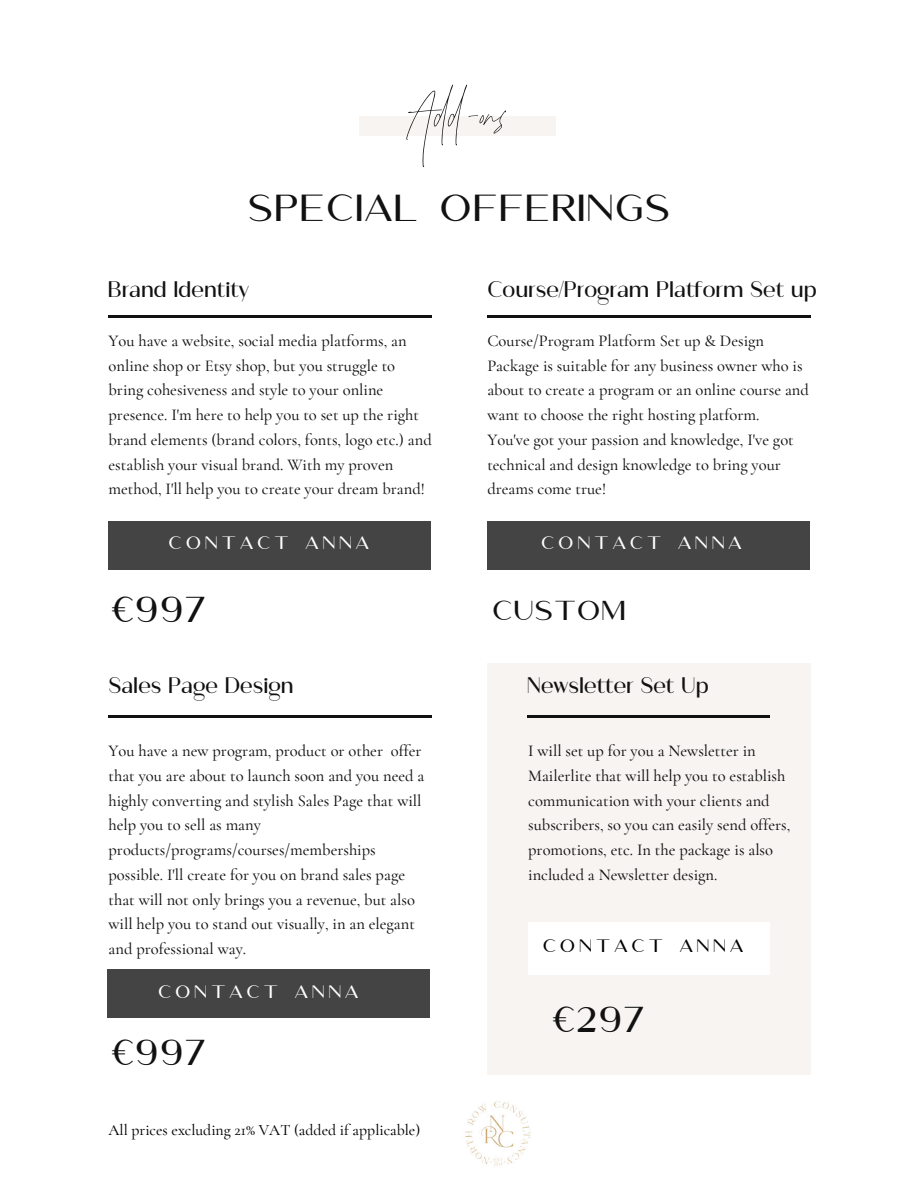
<style>
.page{position:relative;width:918px;height:1188px;background:#fff}
.page>*{position:absolute;margin:0;border:0;box-sizing:border-box;transform-origin:0 0}
.t1{font:69px "Amoret Script Alt";color:#111}
.t2{font:33px "Amoret Sans";color:#111}
.t3{font:31.5px "Amoret Sans";color:#111}
.t4{font:24px "Amoret Sans";color:#111}
.t5{font:500 22.5px "Ravensara Sans";color:#111}
.t6{font:500 16.5px/24.8px "Cormorant Garamond";color:#111}
.t7{font:500 15.75px "Cormorant Garamond";color:#000}
.t8{font:15.75px "Amoret Sans";letter-spacing:.2em;color:#fff}
.t9{font:15.75px "Amoret Sans";letter-spacing:.2em;color:#000}
</style>
<div class="page">
<div style="left:487px;top:663px;width:324px;height:412px;background:#f7f4f2"></div>
<div style="left:360px;top:116px;width:196px;height:20px;background:#f7f4f2"></div>
<hr style="left:108px;top:316px;width:323px;height:2px;background:#111">
<div style="left:108px;top:521px;width:322px;height:48px;background:#444"></div>
<hr style="left:487px;top:316px;width:324px;height:2px;background:#111">
<div style="left:487px;top:521px;width:322px;height:48px;background:#444"></div>
<hr style="left:108px;top:715px;width:323px;height:2px;background:#111">
<div style="left:107px;top:969px;width:323px;height:48px;background:#444"></div>
<hr style="left:527px;top:715px;width:242px;height:2px;background:#111">
<div style="left:528px;top:922px;width:242px;height:52px;background:#fff"></div>
<img style="left:465px;top:1101px;width:65px;height:65px">
<h1 class="t1" style="left:410px;top:73px;width:100px">Add-ons</h1>
<h2 class="t2" style="left:247px;top:189px;width:425px">SPECIAL OFFERINGS</h2>
<h3 class="t5" style="left:108px;top:276px;width:143px">Brand Identity</h3>
<p class="t6" style="left:109px;top:328px;width:325px">You have a website, social media platforms, an online shop or Etsy shop, but you struggle to bring cohesiveness and style to your online presence. I'm here to help you to set up the right brand elements (brand colors, fonts, logo etc.) and establish your visual brand. With my proven method, I'll help you to create your dream brand!</p>
<p class="t8" style="left:168px;top:533px;width:202px">CONTACT ANNA</p>
<h3 class="t3" style="left:112px;top:591px;width:96px">€997</h3>
<h3 class="t5" style="left:109px;top:671px;width:187px">Sales Page Design</h3>
<p class="t6" style="left:109px;top:739px;width:317px">You have a new program, product or other offer that you are about to launch soon and you need a highly converting and stylish Sales Page that will help you to sell as many products/programs/courses/memberships possible. I'll create for you on brand sales page that will not only brings you a revenue, but also will help you to stand out visually, in an elegant and professional way.</p>
<p class="t8" style="left:158px;top:983px;width:202px">CONTACT ANNA</p>
<h3 class="t3" style="left:112px;top:1034px;width:96px">€997</h3>
<p class="t7" style="left:109px;top:1121px;width:313px">All prices excluding 21% VAT (added if applicable)</p>
<h3 class="t5" style="left:487px;top:276px;width:331px">Course/Program Platform Set up</h3>
<p class="t6" style="left:487px;top:328px;width:323px">Course/Program Platform Set up &amp; Design Package is suitable for any business owner who is about to create a program or an online course and want to choose the right hosting platform.<br>You've got your passion and knowledge, I've got technical and design knowledge to bring your dreams come true!</p>
<p class="t8" style="left:541px;top:533px;width:202px">CONTACT ANNA</p>
<h3 class="t4" style="left:492px;top:596px;width:136px">CUSTOM</h3>
<h3 class="t5" style="left:527px;top:671px;width:183px">Newsletter Set Up</h3>
<p class="t6" style="left:528px;top:739px;width:264px">I will set up for you a Newsletter in Mailerlite that will help you to establish communication with your clients and subscribers, so you can easily send offers, promotions, etc. In the package is also included a Newsletter design.</p>
<p class="t9" style="left:543px;top:936px;width:202px">CONTACT ANNA</p>
<h3 class="t3" style="left:553px;top:1001px;width:94px">€297</h3>
</div>
